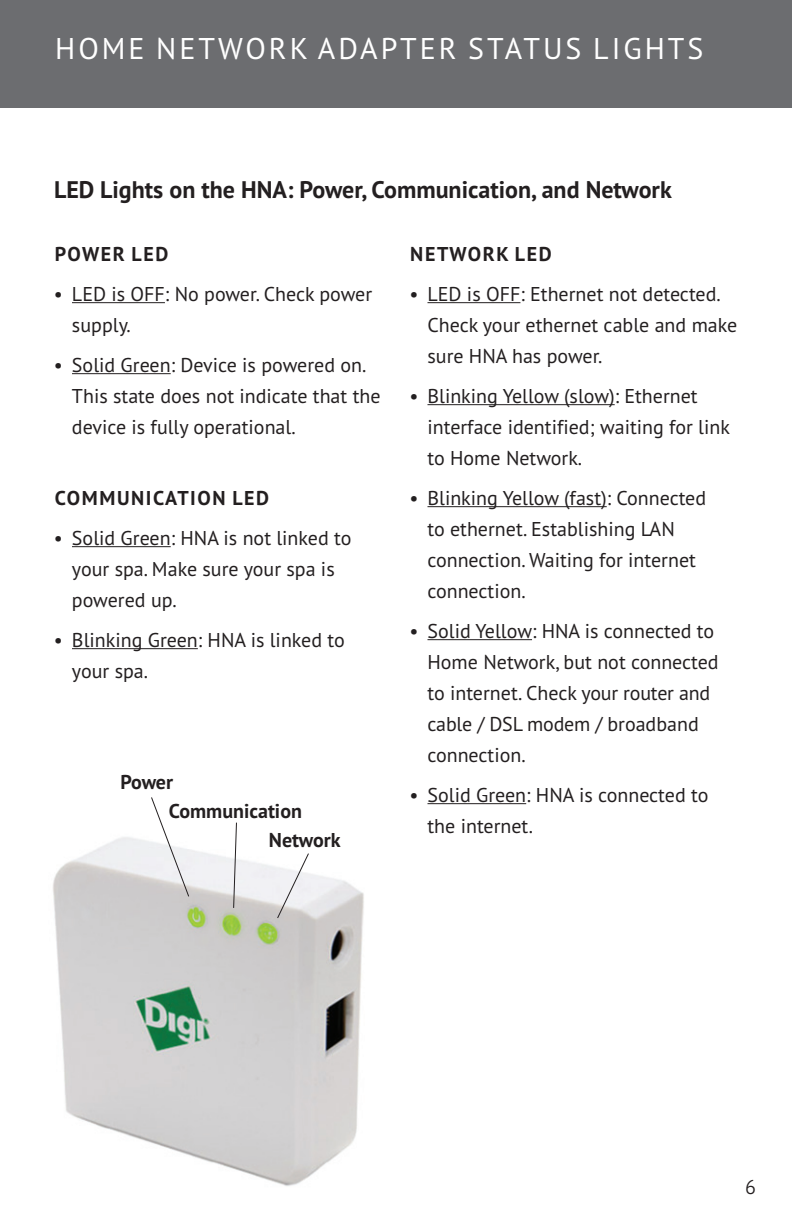
<style>
.page{position:relative;width:792px;height:1224px;background:#fff}
.page>*{position:absolute;margin:0;border:0;box-sizing:border-box;transform-origin:0 0}
.t1{font:30px "PT Sans Pro";letter-spacing:.1em;color:#fff}
.t2{font:700 24px "PT Sans Pro";color:#231f20}
.t3{font:20px/31px "PT Sans Pro";color:#231f20}
.t4{font:700 20px "PT Sans Pro";letter-spacing:.08em;color:#231f20}
.t5{font:700 20px "PT Sans Pro";color:#231f20}
.t6{font:700 20px "PT Sans Pro";letter-spacing:.05em;color:#231f20}
.t7{font:300 20px "PT Sans Pro";color:#231f20}
</style>
<div class="page">
<img style="left:53px;top:837px;width:311px;height:349px">
<div style="left:0;top:0;width:792px;height:108px;background:#6c6d70"></div>
<hr style="left:72px;top:302px;width:93px;height:1px;background:#231f20">
<hr style="left:72px;top:373px;width:99px;height:1px;background:#231f20">
<hr style="left:72px;top:546px;width:99px;height:1px;background:#231f20">
<hr style="left:72px;top:648px;width:126px;height:1px;background:#231f20">
<hr style="left:428px;top:302px;width:92px;height:1px;background:#231f20">
<hr style="left:428px;top:404px;width:187px;height:1px;background:#231f20">
<hr style="left:428px;top:506px;width:179px;height:1px;background:#231f20">
<hr style="left:428px;top:639px;width:104px;height:1px;background:#231f20">
<hr style="left:428px;top:803px;width:98px;height:1px;background:#231f20">
<svg style="left:151px;top:797px;width:38px;height:100px"></svg>
<svg style="left:233px;top:822px;width:4px;height:86px"></svg>
<svg style="left:277px;top:853px;width:32px;height:66px"></svg>
<h1 class="t1" style="left:55px;top:29px;width:650px">HOME NETWORK ADAPTER STATUS LIGHTS</h1>
<p class="t2" style="left:54px;top:174px;width:619px">LED Lights on the HNA: Power, Communication, and Network</p>
<p class="t4" style="left:55px;top:240px;width:115px">POWER LED</p>
<p class="t3" style="left:72px;top:278px;width:302px;text-indent:-18px">• LED is OFF: No power. Check power supply.</p>
<p class="t3" style="left:72px;top:349px;width:310px;text-indent:-18px">• Solid Green: Device is powered on.<br>This state does not indicate that the device is fully operational.</p>
<p class="t4" style="left:55px;top:484px;width:216px">COMMUNICATION LED</p>
<p class="t3" style="left:72px;top:522px;width:281px;text-indent:-18px">• Solid Green: HNA is not linked to your spa. Make sure your spa is powered up.</p>
<p class="t3" style="left:72px;top:624px;width:274px;text-indent:-18px">• Blinking Green: HNA is linked to your spa.</p>
<p class="t6" style="left:120px;top:769px;width:54px">Power</p>
<p class="t5" style="left:169px;top:798px;width:135px">Communication</p>
<p class="t5" style="left:269px;top:827px;width:73px">Network</p>
<p class="t4" style="left:410px;top:240px;width:143px">NETWORK LED</p>
<p class="t3" style="left:427px;top:278px;width:311px;text-indent:-18px">• LED is OFF: Ethernet not detected.<br>Check your ethernet cable and make sure HNA has power.</p>
<p class="t3" style="left:427px;top:380px;width:304px;text-indent:-18px">• Blinking Yellow (slow): Ethernet interface identified; waiting for link to Home Network.</p>
<p class="t3" style="left:427px;top:482px;width:280px;text-indent:-18px">• Blinking Yellow (fast): Connected to ethernet. Establishing LAN connection. Waiting for internet connection.</p>
<p class="t3" style="left:427px;top:615px;width:293px;text-indent:-18px">• Solid Yellow: HNA is connected to<br>Home Network, but not connected to internet. Check your router and cable / DSL modem / broadband connection.</p>
<p class="t3" style="left:427px;top:779px;width:282px;text-indent:-18px">• Solid Green: HNA is connected to the internet.</p>
<p class="t7" style="left:745px;top:1174px;width:12px">6</p>
</div>
